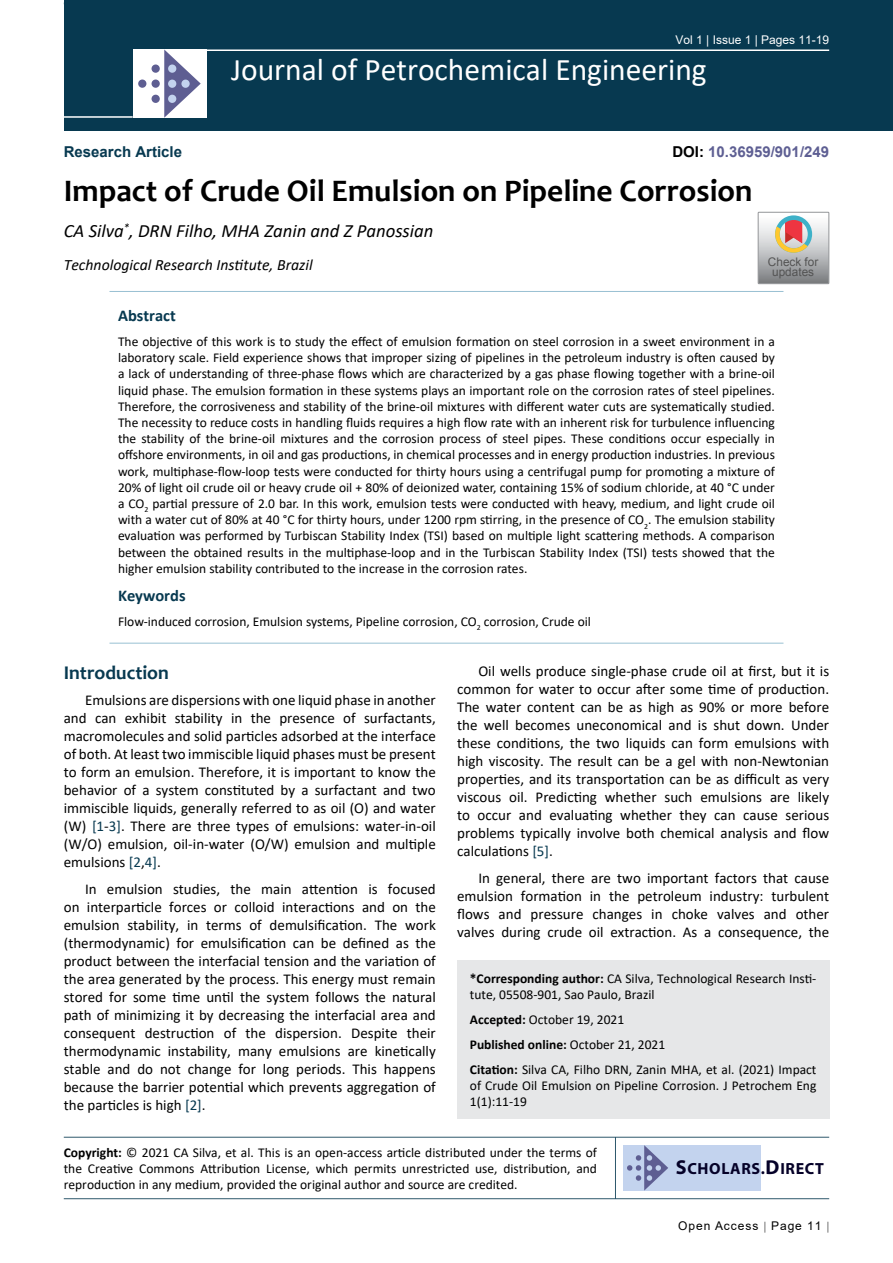
<style>
.page{position:relative;width:893px;height:1263px;background:#fff}
.page>*{position:absolute;margin:0;border:0;box-sizing:border-box;transform-origin:0 0}
.t1{font:700 31.5px "Candara";color:#000}
.t2{font:31.5px "Calibri";color:#fff}
.t3{font:700 19.5px "Candara";color:#073950}
.t4{font:italic 18.75px "Calibri";color:#000}
.t5{font:700 16.5px "Calibri";color:#073950}
.t6{font:700 16.2px "Myriad Pro";letter-spacing:.04em;color:#050128}
.t7{font:italic 15.75px "Calibri";color:#000}
.t8{font:15px/18px "Calibri";color:#000;text-align:justify}
.t9{font:700 15px "Arial";color:#5e5f93}
.t10{font:700 15px "Arial";color:#073950}
.t11{font:13.5px/16.2px "Calibri";color:#000}
.t12{font:12px "Arial";color:#fff}
.t13{font:12px "Arial";letter-spacing:.08em;color:#000}
.t14{font:11.85px/10.2px "Arial";color:#535353;text-align:center}
.s1{color:#000}
.s2{color:#073950}
.s3{font-weight:700}
.s4{font-size:20.25px}
</style>
<div class="page">
<div style="left:64px;top:0;width:829px;height:131px;background:#073950"></div>
<div style="left:457px;top:960px;width:372px;height:159px;background:#e6e7e8"></div>
<hr style="left:64px;top:1137px;width:765px;height:1px;background:#073950">
<hr style="left:64px;top:1198px;width:765px;height:1px;background:#073950">
<hr style="left:615px;top:1137px;width:1px;height:62px;background:#073950">
<hr style="left:204px;top:49px;width:625px;height:2px;background:#fff">
<hr style="left:64px;top:116px;width:69px;height:2px;background:#fff">
<div style="left:133px;top:49px;width:74px;height:69px;background:#fff"></div>
<svg style="left:164px;top:49px;width:37px;height:69px"></svg>
<div style="left:152px;top:65px;width:8px;height:8px;background:#5e5e92;border-radius:50%"></div>
<div style="left:138px;top:80px;width:8px;height:8px;background:#5e5e92;border-radius:50%"></div>
<div style="left:152px;top:80px;width:8px;height:8px;background:#5e5e92;border-radius:50%"></div>
<div style="left:168px;top:80px;width:8px;height:8px;background:#c3d3ee;border-radius:50%"></div>
<div style="left:181px;top:80px;width:9px;height:8px;background:#c3d3ee;border-radius:50%"></div>
<div style="left:168px;top:95px;width:8px;height:8px;background:#c3d3ee;border-radius:50%"></div>
<div style="left:168px;top:65px;width:8px;height:8px;background:#c3d3ee;border-radius:50%"></div>
<div style="left:152px;top:95px;width:8px;height:8px;background:#5e5e92;border-radius:50%"></div>
<div style="left:623px;top:1145px;width:138px;height:45px;background:#c3d3ee"></div>
<svg style="left:627px;top:1145px;width:41px;height:45px"></svg>
<hr style="left:109px;top:291px;width:674px;height:1px;background:#98c0d2">
<hr style="left:109px;top:643px;width:674px;height:1px;background:#98c0d2">
<svg style="left:758px;top:212px;width:71px;height:72px"></svg>
<p class="t12" style="left:675px;top:31px;width:155px">Vol 1 | Issue 1 | Pages 11-19</p>
<h1 class="t2" style="left:231px;top:47px;width:477px">Journal of Petrochemical Engineering</h1>
<p class="t9" style="left:672px;top:141px;width:158px"><span class="s1">DOI:</span> 10.36959/901/249</p>
<h1 class="t1" style="left:64px;top:171px;width:690px">Impact of Crude Oil Emulsion on Pipeline Corrosion</h1>
<h3 class="t4" style="left:64px;top:217px;width:371px">CA Silva<sup>*</sup>, DRN Filho, MHA Zanin and Z Panossian</h3>
<p class="t7" style="left:64px;top:254px;width:250px">Technological Research Institute, Brazil</p>
<p class="t10" style="left:64px;top:141px;width:120px">Research Article</p>
<p class="t14" style="left:768px;top:256px;width:52px">Check for updates</p>
<p class="t5" style="left:118px;top:304px;width:59px">Abstract</p>
<p class="t11" style="left:118px;top:333px;width:658px;text-align:justify">The objective of this work is to study the effect of emulsion formation on steel corrosion in a sweet environment in a laboratory scale. Field experience shows that improper sizing of pipelines in the petroleum industry is often caused by a lack of understanding of three-phase flows which are characterized by a gas phase flowing together with a brine-oil liquid phase. The emulsion formation in these systems plays an important role on the corrosion rates of steel pipelines.<br>Therefore, the corrosiveness and stability of the brine-oil mixtures with different water cuts are systematically studied.<br>The necessity to reduce costs in handling fluids requires a high flow rate with an inherent risk for turbulence influencing the stability of the brine-oil mixtures and the corrosion process of steel pipes. These conditions occur especially in offshore environments, in oil and gas productions, in chemical processes and in energy production industries. In previous work, multiphase-flow-loop tests were conducted for thirty hours using a centrifugal pump for promoting a mixture of 20% of light oil crude oil or heavy crude oil + 80% of deionized water, containing 15% of sodium chloride, at 40 °C under a CO<sub>2</sub> partial pressure of 2.0 bar. In this work, emulsion tests were conducted with heavy, medium, and light crude oil with a water cut of 80% at 40 °C for thirty hours, under 1200 rpm stirring, in the presence of CO<sub>2</sub>. The emulsion stability evaluation was performed by Turbiscan Stability Index (TSI) based on multiple light scattering methods. A comparison between the obtained results in the multiphase-loop and in the Turbiscan Stability Index (TSI) tests showed that the higher emulsion stability contributed to the increase in the corrosion rates.</p>
<p class="t5" style="left:118px;top:584px;width:69px">Keywords</p>
<p class="t11" style="left:118px;top:613px;width:475px">Flow-induced corrosion, Emulsion systems, Pipeline corrosion, CO<sub>2</sub> corrosion, Crude oil</p>
<h2 class="t3" style="left:64px;top:660px;width:107px">Introduction</h2>
<p class="t8" style="left:64px;top:691px;width:374px;text-indent:21px">Emulsions are dispersions with one liquid phase in another and can exhibit stability in the presence of surfactants, macromolecules and solid particles adsorbed at the interface of both. At least two immiscible liquid phases must be present to form an emulsion. Therefore, it is important to know the behavior of a system constituted by a surfactant and two immiscible liquids, generally referred to as oil (O) and water (W) <span class="s2">[1</span>-<span class="s2">3]</span>. There are three types of emulsions: water-in-oil (W/O) emulsion, oil-in-water (O/W) emulsion and multiple emulsions <span class="s2">[2</span>,<span class="s2">4]</span>.</p>
<p class="t8" style="left:64px;top:880px;width:374px;text-indent:21px">In emulsion studies, the main attention is focused on interparticle forces or colloid interactions and on the emulsion stability, in terms of demulsification. The work (thermodynamic) for emulsification can be defined as the product between the interfacial tension and the variation of the area generated by the process. This energy must remain stored for some time until the system follows the natural path of minimizing it by decreasing the interfacial area and consequent destruction of the dispersion. Despite their thermodynamic instability, many emulsions are kinetically stable and do not change for long periods. This happens because the barrier potential which prevents aggregation of the particles is high <span class="s2">[2]</span>.</p>
<p class="t8" style="left:457px;top:662px;width:374px;text-indent:21px">Oil wells produce single-phase crude oil at first, but it is common for water to occur after some time of production.<br>The water content can be as high as 90% or more before the well becomes uneconomical and is shut down. Under these conditions, the two liquids can form emulsions with high viscosity. The result can be a gel with non-Newtonian properties, and its transportation can be as difficult as very viscous oil. Predicting whether such emulsions are likely to occur and evaluating whether they can cause serious problems typically involve both chemical analysis and flow calculations <span class="s2">[5]</span>.</p>
<p class="t8" style="left:457px;top:868px;width:374px;text-indent:21px">In general, there are two important factors that cause emulsion formation in the petroleum industry: turbulent flows and pressure changes in choke valves and other valves during crude oil extraction. As a consequence, the</p>
<p class="t11" style="left:470px;top:970px;width:348px"><span class="s3">*Corresponding author:</span> CA Silva, Technological Research Insti&shy;tute, 05508-901, Sao Paulo, Brazil</p>
<p class="t11" style="left:470px;top:1007px;width:348px;line-height:24.8px"><span class="s3">Accepted:</span> October 19, 2021<br><span class="s3">Published online:</span> October 21, 2021<br><span class="s3">Citation:</span> Silva CA, Filho DRN, Zanin MHA, et al. (2021) Impact</p>
<p class="t11" style="left:470px;top:1077px;width:348px">of Crude Oil Emulsion on Pipeline Corrosion. J Petrochem Eng<br>1(1):11-19</p>
<p class="t11" style="left:64px;top:1144px;width:535px;text-align:justify"><span class="s3">Copyright:</span> © 2021 CA Silva, et al. This is an open-access article distributed under the terms of the Creative Commons Attribution License, which permits unrestricted use, distribution, and reproduction in any medium, provided the original author and source are credited.</p>
<p class="t6" style="left:676px;top:1158px;width:150px"><span class="s4">S</span>CHOLARS.<span class="s4">D</span>IRECT</p>
<p class="t13" style="left:678px;top:1217px;width:145px">Open Access Page 11</p>
</div>
